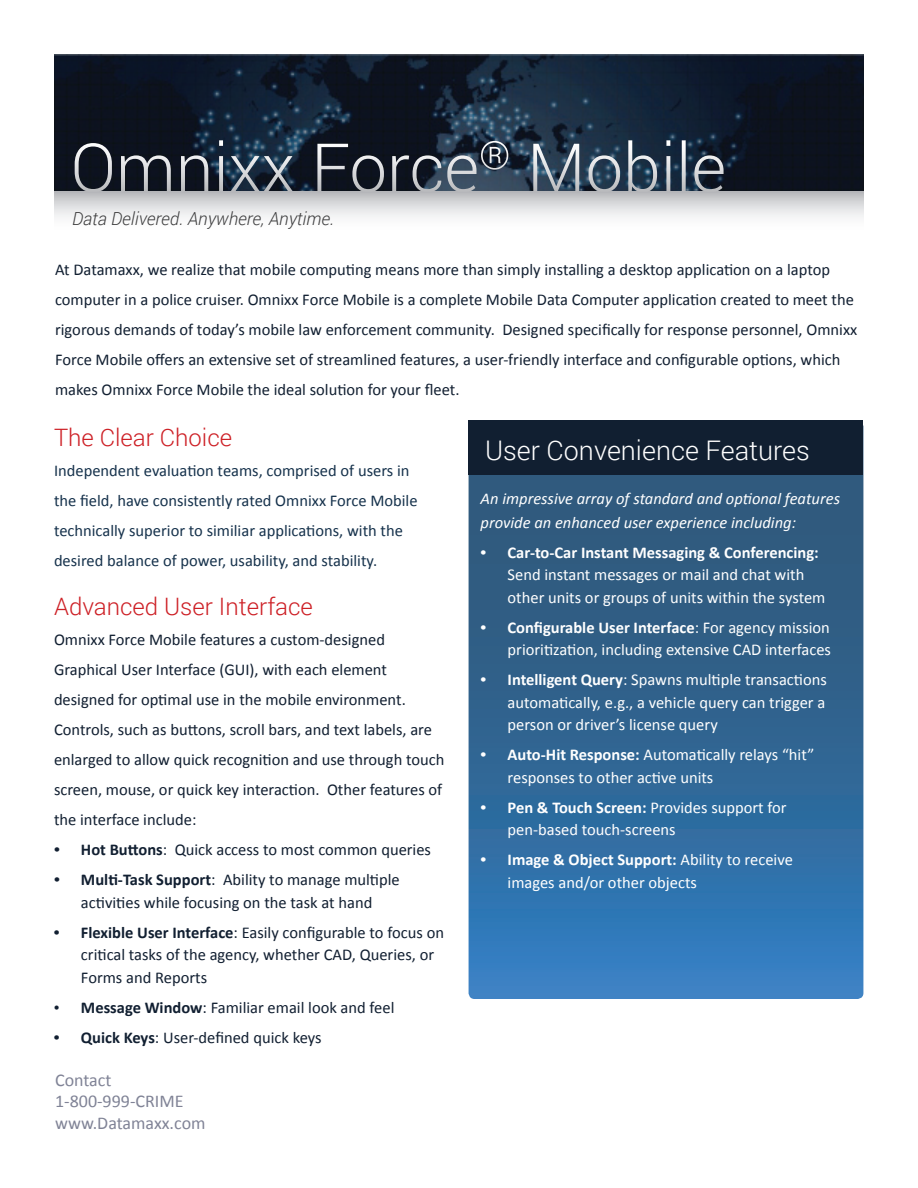
<style>
.page{position:relative;width:918px;height:1188px;background:#fff}
.page>*{position:absolute;margin:0;border:0;box-sizing:border-box;transform-origin:0 0}
.t1{font:300 67.5px "Roboto";color:#fff}
.t2{font:300 27px "Roboto";color:#fff}
.t3{font:300 24px "Roboto";color:#cd2026}
.t4{font:18px/21.6px "Calibri";color:#808396}
.t5{font:italic 300 18px "Roboto";color:#3e3e3f}
.t6{font:16.5px/30px "Calibri";color:#111f31}
.t7{font:16.5px/22.5px "Calibri";color:#fff}
.t8{font:16.5px/30px "Calibri";color:#16324c}
.t9{font:italic 16.5px/24px "Calibri";color:#fff}
.s1{font-family:"Times New Roman";font-weight:700}
.s2{font-weight:700}
.s3{font-family:"Times New Roman"}
</style>
<div class="page">
<img style="left:54px;top:54px;width:810px;height:138px">
<svg style="left:469px;top:475px;width:394px;height:524px;background:#306797"></svg>
<div style="left:469px;top:421px;width:394px;height:54px;background:#111f31"></div>
<div style="left:54px;top:192px;width:810px;height:44px;background:linear-gradient(to bottom,#c5c7c9,#fff)"></div>
<h1 class="t1" style="left:71px;top:121px;width:657px">Omnixx Force<sup>®</sup> Mobile</h1>
<p class="t5" style="left:72px;top:206px;width:264px">Data Delivered. Anywhere, Anytime.</p>
<p class="t6" style="left:55px;top:254px;width:804px">At Datamaxx, we realize that mobile computing means more than simply installing a desktop application on a laptop computer in a police cruiser. Omnixx Force Mobile is a complete Mobile Data Computer application created to meet the rigorous demands of today’s mobile law enforcement community. Designed specifically for response personnel, Omnixx Force Mobile offers an extensive set of streamlined features, a user-friendly interface and configurable options, which makes Omnixx Force Mobile the ideal solution for your fleet.</p>
<h3 class="t3" style="left:54px;top:421px;width:180px">The Clear Choice</h3>
<p class="t8" style="left:54px;top:456px;width:365px">Independent evaluation teams, comprised of users in the field, have consistently rated Omnixx Force Mobile technically superior to similiar applications, with the desired balance of power, usability, and stability.</p>
<h3 class="t3" style="left:54px;top:590px;width:260px">Advanced User Interface</h3>
<p class="t6" style="left:54px;top:625px;width:392px">Omnixx Force Mobile features a custom-designed Graphical User Interface (GUI), with each element designed for optimal use in the mobile environment.<br>Controls, such as buttons, scroll bars, and text labels, are enlarged to allow quick recognition and use through touch screen, mouse, or quick key interaction. Other features of the interface include:</p>
<p class="t6" style="left:54px;top:835px;width:379px"><span class="s1">•</span> <span class="s2">Hot Buttons</span>: Quick access to most common queries</p>
<p class="t6" style="left:54px;top:868px;width:347px;line-height:22.5px;text-align:center"><span class="s1">•</span> <span class="s2">Multi-Task Support</span>: Ability to manage multiple activities while focusing on the task at hand</p>
<p class="t6" style="left:81px;top:921px;width:365px;line-height:22.5px;text-indent:-27px"><span class="s1">•</span> <span class="s2">Flexible User Interface</span>: Easily configurable to focus on critical tasks of the agency, whether CAD, Queries, or<br>Forms and Reports</p>
<p class="t6" style="left:54px;top:992px;width:342px"><span class="s3">•</span> <span class="s2">Message Window</span>: Familiar email look and feel</p>
<p class="t6" style="left:54px;top:1022px;width:269px"><span class="s1">•</span> <span class="s2">Quick Keys</span>: User-defined quick keys</p>
<p class="t4" style="left:55px;top:1069px;width:152px">Contact<br>1-800-999-CRIME www.Datamaxx.com</p>
<h2 class="t2" style="left:485px;top:431px;width:326px">User Convenience Features</h2>
<p class="t9" style="left:481px;top:486px;width:361px">An impressive array of standard and optional features provide an enhanced user experience including:</p>
<p class="t7" style="left:508px;top:541px;width:319px;text-indent:-27px"><span class="s1">•</span> <span class="s2">Car-to-Car Instant Messaging &amp; Conferencing:<br></span>Send instant messages or mail and chat with other units or groups of units within the system</p>
<p class="t7" style="left:481px;top:616px;width:352px;text-align:right"><span class="s1">•</span> <span class="s2">Configurable User Interface</span>: For agency mission prioritization, including extensive CAD interfaces</p>
<p class="t7" style="left:508px;top:669px;width:321px;text-align:justify;text-indent:-27px"><span class="s1">•</span> <span class="s2">Intelligent Query</span>: Spawns multiple transactions automatically, e.g., a vehicle query can trigger a person or driver’s license query</p>
<p class="t7" style="left:508px;top:744px;width:308px;text-indent:-27px"><span class="s1">•</span> <span class="s2">Auto-Hit Response:</span> Automatically relays “hit” responses to other active units</p>
<p class="t7" style="left:508px;top:796px;width:281px;text-indent:-27px"><span class="s1">•</span> <span class="s2">Pen &amp; Touch Screen:</span> Provides support for pen-based touch-screens</p>
<p class="t7" style="left:508px;top:849px;width:287px;text-indent:-27px"><span class="s1">•</span> <span class="s2">Image &amp; Object Support:</span> Ability to receive images and/or other objects</p>
</div>
